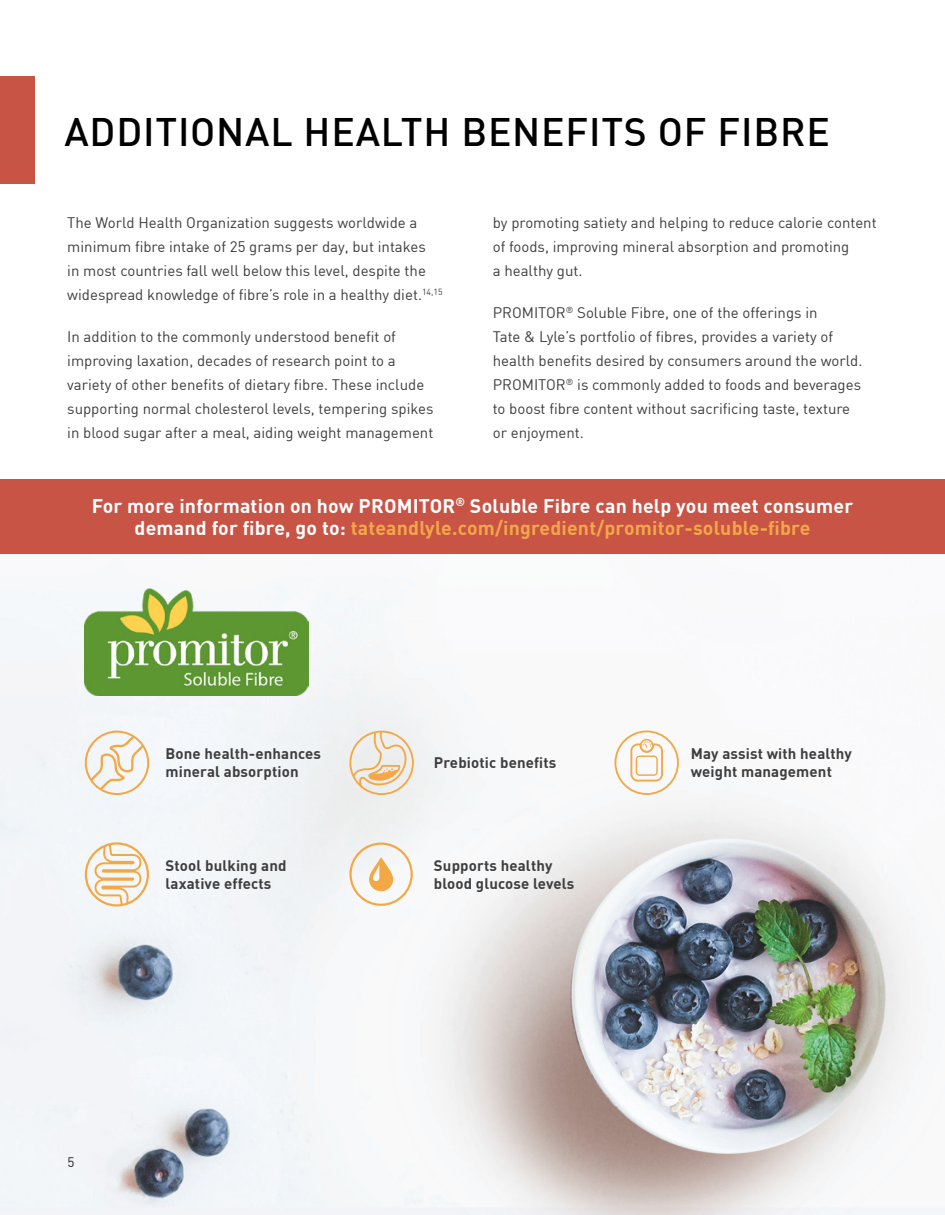
<style>
.page{position:relative;width:945px;height:1215px;background:#fff}
.page>*{position:absolute;margin:0;border:0;box-sizing:border-box;transform-origin:0 0}
.t1{font:500 39px "DIN";letter-spacing:.02em;color:#000}
.copy{font:700 19.5px/22.5px "DIN";letter-spacing:.01em;color:#fff;text-align:center}
.copy-2{font:15px/24px "DIN";color:#3e3e3f}
.copy-3{font:700 15px/18px "DIN";letter-spacing:.01em;color:#3e3e3f}
.t2{font:13.5px "DIN";color:#231f20}
.s1{color:#f3a846}
</style>
<div class="page">
<img style="left:0;top:588px;width:945px;height:627px">
<div style="left:0;top:76px;width:34px;height:108px;background:#c85446"></div>
<div style="left:0;top:479px;width:945px;height:75px;background:#c85446"></div>
<img style="left:85px;top:589px;width:223px;height:106px">
<svg style="left:85px;top:731px;width:64px;height:64px"></svg>
<svg style="left:349px;top:731px;width:65px;height:64px;background:#eedec8"></svg>
<svg style="left:85px;top:842px;width:64px;height:65px"></svg>
<svg style="left:349px;top:843px;width:64px;height:63px"></svg>
<svg style="left:615px;top:731px;width:64px;height:64px"></svg>
<p class="t1" style="left:64px;top:107px;width:767px">ADDITIONAL HEALTH BENEFITS OF FIBRE</p>
<p class="copy-2" style="left:67px;top:210px;width:377px">The World Health Organization suggests worldwide a minimum fibre intake of 25 grams per day, but intakes<br>in most countries fall well below this level, despite the widespread knowledge of fibre’s role in a healthy diet.<sup>14,15</sup></p>
<p class="copy-2" style="left:67px;top:324px;width:368px">In addition to the commonly understood benefit of improving laxation, decades of research point to a variety of other benefits of dietary fibre. These include supporting normal cholesterol levels, tempering spikes in blood sugar after a meal, aiding weight management</p>
<p class="copy-2" style="left:493px;top:210px;width:385px">by promoting satiety and helping to reduce calorie content of foods, improving mineral absorption and promoting<br>a healthy gut.</p>
<p class="copy-2" style="left:493px;top:300px;width:371px">PROMITOR<sup>®</sup> Soluble Fibre, one of the offerings in<br>Tate &amp; Lyle’s portfolio of fibres, provides a variety of health benefits desired by consumers around the world.<br>PROMITOR<sup>®</sup> is commonly added to foods and beverages to boost fibre content without sacrificing taste, texture or enjoyment.</p>
<p class="copy" style="left:92px;top:493px;width:763px">For more information on how PROMITOR<sup>®</sup> Soluble Fibre can help you meet consumer demand for fibre, go to: <span class="s1">tateandlyle.com/ingredient/promitor-soluble-fibre</span></p>
<p class="copy-3" style="left:166px;top:744px;width:157px">Bone health-enhances mineral absorption</p>
<p class="copy-3" style="left:434px;top:753px;width:124px">Prebiotic benefits</p>
<p class="copy-3" style="left:166px;top:856px;width:122px">Stool bulking and laxative effects</p>
<p class="copy-3" style="left:434px;top:856px;width:142px">Supports healthy blood glucose levels</p>
<p class="t2" style="left:68px;top:1154px;width:9px">5</p>
<p class="copy-3" style="left:691px;top:744px;width:163px">May assist with healthy weight management</p>
</div>
